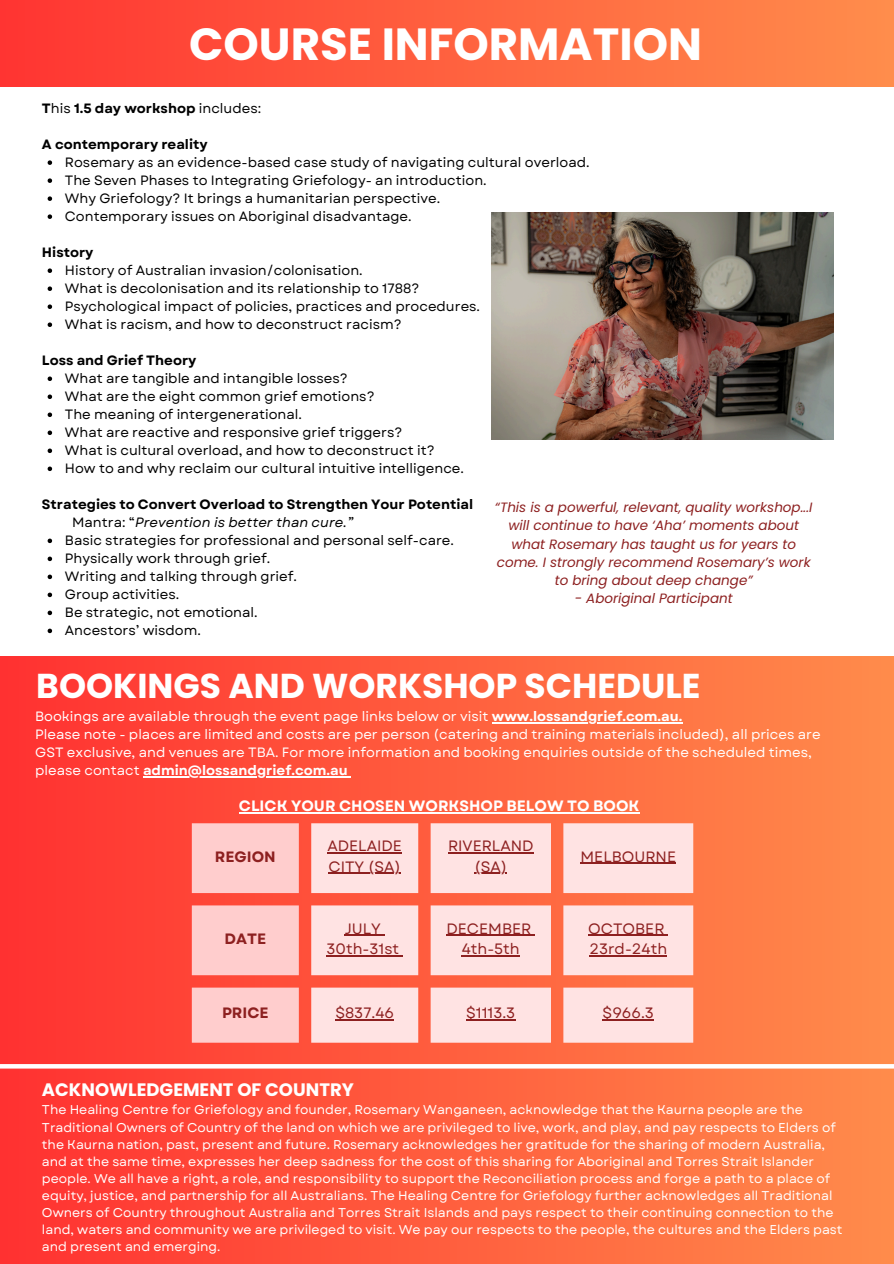
<style>
.page{position:relative;width:894px;height:1264px;background:#fff}
.page>*{position:absolute;margin:0;border:0;box-sizing:border-box;transform-origin:0 0}
.t1{font:700 45px "Poppins";color:#fff}
.t2{font:700 34.5px "Poppins";color:#fff}
.t3{font:700 18px "Poppins";color:#fff}
.t4{font:15px "Garet";color:#8d2020}
.t5{font:700 15px "Garet";color:#fff}
.t6{font:700 15px "Garet";color:#8d2020}
.t7{font:13.5px "Garet";color:#000}
.t8{font:13.5px/18px "Garet";color:#fff}
.t9{font:italic 13.5px/18px "Poppins";color:#8d2020;text-align:center}
.t10{font:700 13.5px/18px "Garet";color:#000}
.t11{font:12.75px/17px "Garet";color:#fff}
.s1{font-weight:400}
.s2{font-weight:400;font-style:italic}
.s3{font-weight:700}
</style>
<div class="page">
<div style="left:0;top:656px;width:893px;height:607px;background:linear-gradient(to right,#ff3232,#ff8c4c)"></div>
<div style="left:0;top:0;width:893px;height:87px;background:linear-gradient(to right,#ff3432,#ff8d4c)"></div>
<hr style="left:492px;top:722px;width:190px;height:1px;background:#fff">
<hr style="left:143px;top:776px;width:204px;height:1px;background:#fff">
<hr style="left:239px;top:812px;width:400px;height:1px;background:#fff">
<svg style="left:192px;top:823px;width:107px;height:219px;background:#ffbdbb"></svg>
<svg style="left:311px;top:823px;width:382px;height:219px;background:#fdcac4"></svg>
<hr style="left:327px;top:852px;width:75px;height:1px;background:#8d2020">
<hr style="left:328px;top:872px;width:73px;height:2px;background:#8d2020">
<hr style="left:448px;top:852px;width:85px;height:1px;background:#8d2020">
<hr style="left:474px;top:872px;width:33px;height:2px;background:#8d2020">
<hr style="left:580px;top:862px;width:96px;height:1px;background:#8d2020">
<hr style="left:344px;top:934px;width:37px;height:1px;background:#8d2020">
<hr style="left:326px;top:955px;width:73px;height:1px;background:#8d2020">
<hr style="left:446px;top:934px;width:85px;height:1px;background:#8d2020">
<hr style="left:461px;top:955px;width:58px;height:1px;background:#8d2020">
<hr style="left:588px;top:934px;width:76px;height:1px;background:#8d2020">
<hr style="left:589px;top:955px;width:78px;height:1px;background:#8d2020">
<hr style="left:335px;top:1019px;width:59px;height:1px;background:#8d2020">
<hr style="left:466px;top:1019px;width:49px;height:1px;background:#8d2020">
<hr style="left:602px;top:1019px;width:51px;height:1px;background:#8d2020">
<img style="left:491px;top:212px;width:342px;height:228px">
<svg style="left:48px;top:160px;width:4px;height:5px"></svg>
<svg style="left:48px;top:178px;width:4px;height:5px"></svg>
<svg style="left:48px;top:196px;width:4px;height:5px"></svg>
<svg style="left:48px;top:214px;width:4px;height:5px"></svg>
<svg style="left:48px;top:268px;width:4px;height:5px"></svg>
<svg style="left:48px;top:286px;width:4px;height:5px"></svg>
<svg style="left:48px;top:304px;width:4px;height:5px"></svg>
<svg style="left:48px;top:322px;width:4px;height:5px"></svg>
<svg style="left:48px;top:376px;width:4px;height:5px"></svg>
<svg style="left:48px;top:394px;width:4px;height:5px"></svg>
<svg style="left:48px;top:412px;width:4px;height:5px"></svg>
<svg style="left:48px;top:430px;width:4px;height:5px"></svg>
<svg style="left:48px;top:448px;width:4px;height:5px"></svg>
<svg style="left:48px;top:466px;width:4px;height:5px"></svg>
<svg style="left:48px;top:538px;width:4px;height:5px"></svg>
<svg style="left:48px;top:556px;width:4px;height:5px"></svg>
<svg style="left:48px;top:574px;width:4px;height:5px"></svg>
<svg style="left:48px;top:592px;width:4px;height:5px"></svg>
<svg style="left:48px;top:610px;width:4px;height:5px"></svg>
<svg style="left:48px;top:628px;width:4px;height:5px"></svg>
<svg style="left:0;top:1064px;width:893px;height:4px"></svg>
<p class="t1" style="left:189px;top:13px;width:514px">COURSE INFORMATION</p>
<p class="t10" style="left:42px;top:99px;width:221px">T<span class="s1">his</span> 1.5 day workshop <span class="s1">includes:</span></p>
<p class="t10" style="left:42px;top:135px;width:167px">A contemporary reality</p>
<p class="t7" style="left:65px;top:153px;width:526px">Rosemary as an evidence-based case study of navigating cultural overload.</p>
<p class="t7" style="left:65px;top:171px;width:423px">The Seven Phases to Integrating Griefology- an introduction.</p>
<p class="t7" style="left:65px;top:189px;width:377px">Why Griefology? It brings a humanitarian perspective.</p>
<p class="t7" style="left:65px;top:207px;width:348px">Contemporary issues on Aboriginal disadvantage.</p>
<p class="t10" style="left:42px;top:243px;width:53px">History</p>
<h6 class="t7" style="left:65px;top:261px;width:299px">History of Australian invasion/colonisation.</h6>
<h2 class="t7" style="left:65px;top:279px;width:356px">What is decolonisation and its relationship to 1788?</h2>
<h6 class="t7" style="left:65px;top:297px;width:416px">Psychological impact of policies, practices and procedures.</h6>
<h4 class="t7" style="left:65px;top:315px;width:338px">What is racism, and how to deconstruct racism?</h4>
<p class="t10" style="left:42px;top:351px;width:156px">Loss and Grief Theory</p>
<p class="t7" style="left:65px;top:369px;width:284px">What are tangible and intangible losses?</p>
<p class="t7" style="left:65px;top:387px;width:311px">What are the eight common grief emotions?</p>
<p class="t7" style="left:65px;top:405px;width:238px">The meaning of intergenerational.</p>
<p class="t7" style="left:65px;top:423px;width:339px">What are reactive and responsive grief triggers?</p>
<p class="t7" style="left:65px;top:441px;width:371px">What is cultural overload, and how to deconstruct it?</p>
<p class="t7" style="left:65px;top:459px;width:400px">How to and why reclaim our cultural intuitive intelligence.</p>
<p class="t10" style="left:72px;top:495px;width:402px;text-indent:-30px">Strategies to Convert Overload to Strengthen Your Potential<br><span class="s1">Mantra: “</span><span class="s2">Prevention is better than cure.”</span></p>
<p class="t7" style="left:65px;top:531px;width:390px">Basic strategies for professional and personal self-care.</p>
<p class="t7" style="left:65px;top:549px;width:207px">Physically work through grief.</p>
<p class="t7" style="left:65px;top:567px;width:233px">Writing and talking through grief.</p>
<p class="t7" style="left:65px;top:585px;width:116px">Group activities.</p>
<p class="t7" style="left:65px;top:603px;width:194px">Be strategic, not emotional.</p>
<p class="t7" style="left:65px;top:621px;width:137px">Ancestors’ wisdom.</p>
<p class="t2" style="left:36px;top:661px;width:665px">BOOKINGS AND WORKSHOP SCHEDULE</p>
<h3 class="t9" style="left:494px;top:499px;width:319px">“This is a powerful, relevant, quality workshop...I will continue to have ‘Aha’ moments about what Rosemary has taught us for years to come. I strongly recommend Rosemary’s work to bring about deep change”</h3>
<h3 class="t9" style="left:574px;top:589px;width:159px">- Aboriginal Participant</h3>
<h1 class="t8" style="left:35px;top:707px;width:648px">Bookings are available through the event page links below or visit <span class="s3">www.lossandgrief.com.au.</span></h1>
<h6 class="t8" style="left:35px;top:725px;width:786px">Please note - places are limited and costs are per person (catering and training materials included), all prices are<br>GST exclusive, and venues are TBA. For more information and booking enquiries outside of the scheduled times, please contact <span class="s3">admin@lossandgrief.com.au</span></h6>
<h5 class="t5" style="left:239px;top:795px;width:402px">CLICK YOUR CHOSEN WORKSHOP BELOW TO BOOK</h5>
<p class="t6" style="left:215px;top:845px;width:62px">REGION</p>
<p class="t4" style="left:327px;top:835px;width:76px">ADELAIDE</p>
<p class="t4" style="left:328px;top:855px;width:74px">CITY (SA)</p>
<p class="t4" style="left:448px;top:835px;width:87px">RIVERLAND</p>
<h5 class="t4" style="left:474px;top:855px;width:34px">(SA)</h5>
<p class="t4" style="left:580px;top:845px;width:97px">MELBOURNE</p>
<p class="t6" style="left:224px;top:927px;width:43px">DATE</p>
<p class="t4" style="left:344px;top:917px;width:38px">JULY</p>
<p class="t4" style="left:326px;top:937px;width:74px">30th-31st</p>
<h5 class="t4" style="left:446px;top:917px;width:86px">DECEMBER</h5>
<p class="t4" style="left:461px;top:937px;width:60px">4th-5th</p>
<p class="t4" style="left:588px;top:917px;width:78px">OCTOBER</p>
<p class="t4" style="left:589px;top:937px;width:79px">23rd-24th</p>
<p class="t6" style="left:222px;top:1001px;width:48px">PRICE</p>
<p class="t4" style="left:335px;top:1001px;width:60px">$837.46</p>
<p class="t4" style="left:466px;top:1001px;width:51px">$1113.3</p>
<h6 class="t4" style="left:602px;top:1001px;width:53px">$966.3</h6>
<p class="t3" style="left:42px;top:1077px;width:313px">ACKNOWLEDGEMENT OF COUNTRY</p>
<p class="t11" style="left:42px;top:1101px;width:801px">The Healing Centre for Griefology and founder, Rosemary Wanganeen, acknowledge that the Kaurna people are the Traditional Owners of Country of the land on which we are privileged to live, work, and play, and pay respects to Elders of the Kaurna nation, past, present and future. Rosemary acknowledges her gratitude for the sharing of modern Australia, and at the same time, expresses her deep sadness for the cost of this sharing for Aboriginal and Torres Strait Islander people. We all have a right, a role, and responsibility to support the Reconciliation process and forge a path to a place of equity, justice, and partnership for all Australians. The Healing Centre for Griefology further acknowledges all Traditional Owners of Country throughout Australia and Torres Strait Islands and pays respect to their continuing connection to the land, waters and community we are privileged to visit. We pay our respects to the people, the cultures and the Elders past and present and emerging.</p>
</div>
